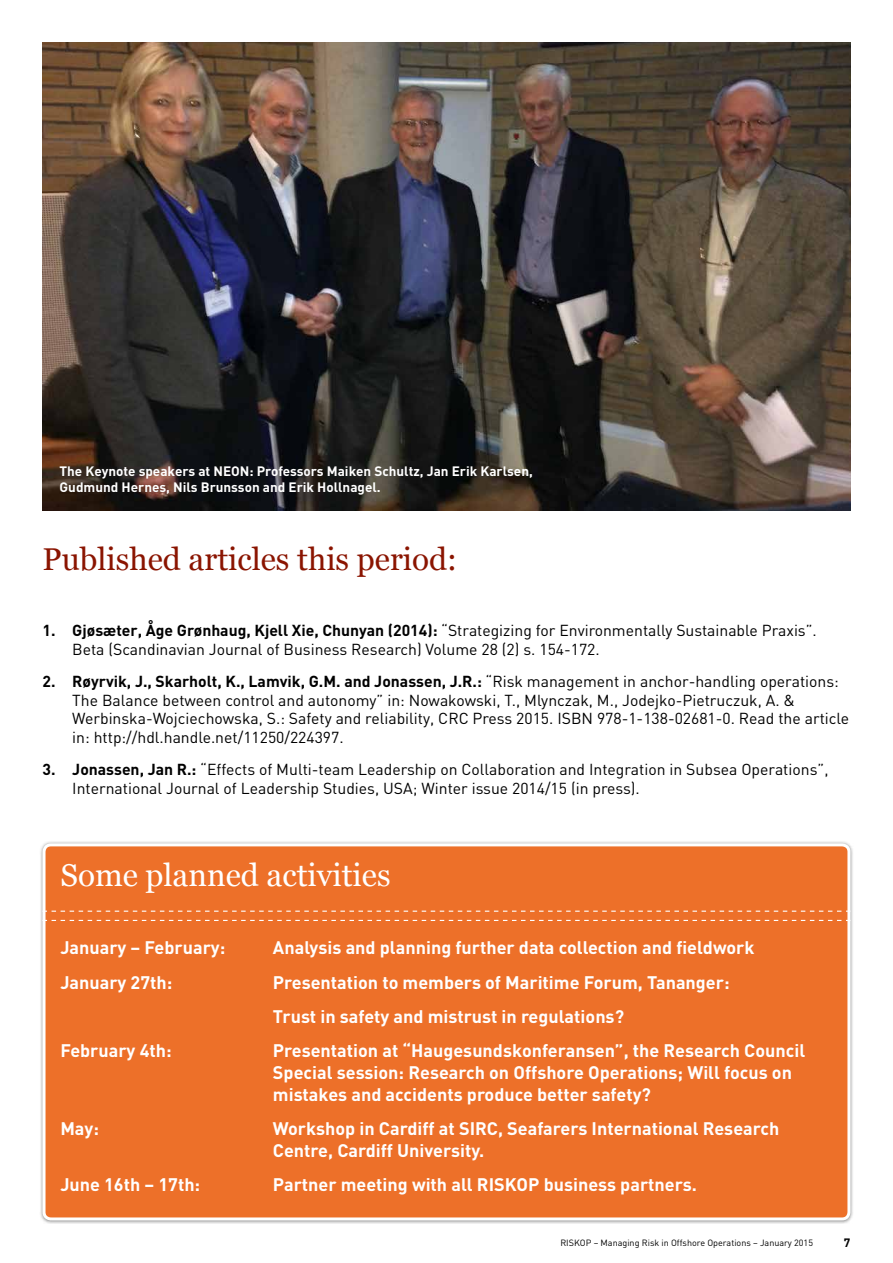
<style>
.page{position:relative;width:893px;height:1263px;background:#fff}
.page>*{position:absolute;margin:0;border:0;box-sizing:border-box;transform-origin:0 0}
.t1{font:31.5px "Georgia";color:#8a1400}
.t2{font:31.5px "Georgia";color:#fff}
.t3{font:700 18px/21.6px "DIN";color:#fff}
.t4{font:15.75px/18.9px "DIN";color:#000}
.t5{font:700 13.5px/16.2px "DIN";color:#fff}
.t6{font:700 12px "DIN";color:#000}
.t7{font:9px "DIN";color:#000}
.s1{font-weight:700}
</style>
<div class="page">
<div style="left:39px;top:840px;width:815px;height:384px;background:#000;opacity:.45"></div>
<div style="left:44px;top:845px;width:805px;height:374px;background:#ed7029;border-radius:7px"></div>
<div style="left:43px;top:843px;width:807px;height:377px;border:3px solid #fff;border-radius:7px"></div>
<svg style="left:43px;top:920px;width:807px;height:1px"></svg>
<svg style="left:43px;top:911px;width:807px;height:1px"></svg>
<img style="left:43px;top:43px;width:807px;height:467px">
<p class="t5" style="left:60px;top:463px;width:475px">The Keynote speakers at NEON: Professors Maiken Schultz, Jan Erik Karlsen,<br>Gudmund Hernes, Nils Brunsson and Erik Hollnagel.</p>
<h1 class="t1" style="left:43px;top:541px;width:416px">Published articles this period:</h1>
<p class="t4" style="left:72px;top:621px;width:746px;text-indent:-30px"><span class="s1">1. Gjøsæter, Åge Grønhaug, Kjell Xie, Chunyan (2014):</span> “Strategizing for Environmentally Sustainable Praxis”.<br>Beta (Scandinavian Journal of Business Research) Volume 28 (2) s. 154-172.</p>
<p class="t4" style="left:72px;top:671px;width:778px;text-indent:-30px"><span class="s1">2. Røyrvik, J., Skarholt, K., Lamvik, G.M. and Jonassen, J.R.:</span> “Risk management in anchor-handling operations:<br>The Balance between control and autonomy” in: Nowakowski, T., Mlynczak, M., Jodejko-Pietruczuk, A. &amp; Werbinska-Wojciechowska, S.: Safety and reliability, CRC Press 2015. ISBN 978-1-138-02681-0. Read the article in: http://hdl.handle.net/11250/224397.</p>
<p class="t4" style="left:72px;top:759px;width:758px;text-indent:-30px"><span class="s1">3. Jonassen, Jan R.:</span> “Effects of Multi-team Leadership on Collaboration and Integration in Subsea Operations”,<br>International Journal of Leadership Studies, USA; Winter issue 2014/15 (in press).</p>
<h1 class="t2" style="left:60px;top:857px;width:332px">Some planned activities</h1>
<p class="t3" style="left:60px;top:936px;width:166px">January – February:</p>
<p class="t3" style="left:273px;top:936px;width:483px">Analysis and planning further data collection and fieldwork</p>
<p class="t3" style="left:60px;top:970px;width:113px">January 27th:</p>
<p class="t3" style="left:273px;top:964px;width:458px;line-height:34.3px">Presentation to members of Maritime Forum, Tananger:<br>Trust in safety and mistrust in regulations?</p>
<p class="t3" style="left:60px;top:1039px;width:113px">February 4th:</p>
<p class="t3" style="left:273px;top:1039px;width:534px">Presentation at “Haugesundskonferansen”, the Research Council<br>Special session: Research on Offshore Operations; Will focus on mistakes and accidents produce better safety?</p>
<p class="t3" style="left:60px;top:1117px;width:40px">May:</p>
<p class="t3" style="left:273px;top:1117px;width:508px">Workshop in Cardiff at SIRC, Seafarers International Research<br>Centre, Cardiff University.</p>
<p class="t3" style="left:60px;top:1173px;width:141px">June 16th – 17th:</p>
<p class="t3" style="left:273px;top:1173px;width:425px">Partner meeting with all RISKOP business partners.</p>
<p class="t7" style="left:560px;top:1237px;width:254px">RISKOP – Managing Risk in Offshore Operations – January 2015</p>
<p class="t6" style="left:844px;top:1234px;width:8px">7</p>
</div>
